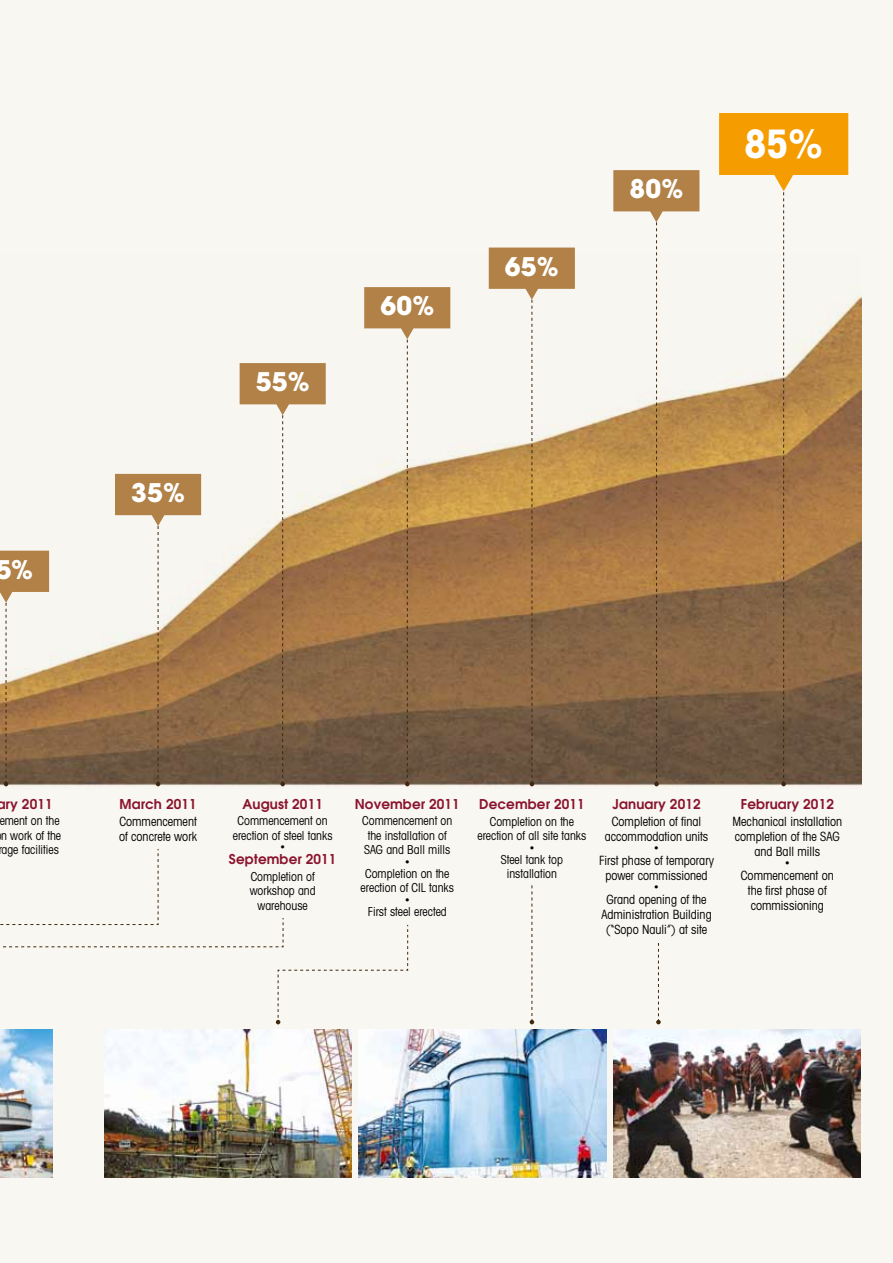
<style>
.page{position:relative;width:893px;height:1263px;background:#f9f7f2}
.page>*{position:absolute;margin:0;border:0;box-sizing:border-box;transform-origin:0 0}
.t1{font:700 condensed 39.3px "Avant Garde";color:#fff}
.t2{font:700 25.5px "Avant Garde";letter-spacing:.01em;color:#fff}
.t3{font:600 13.5px "Avant Garde";letter-spacing:.01em;color:#8a142d}
.t4{font:condensed 12.75px/15px "Avant Garde";color:#000;text-align:center;scale:.95 1}
.t5{font:condensed 12.3px/14.5px "Avant Garde";color:#000;text-align:center;scale:.95 1}
.t6{font:300 9px "Frutiger";color:#000}
</style>
<div class="page">
<img style="left:0;top:254px;width:862px;height:533px">
<svg style="left:530px;top:885px;width:4px;height:139px"></svg>
<svg style="left:656px;top:943px;width:5px;height:81px"></svg>
<svg style="left:0;top:551px;width:49px;height:235px"></svg>
<svg style="left:115px;top:474px;width:86px;height:312px"></svg>
<svg style="left:240px;top:363px;width:86px;height:423px"></svg>
<svg style="left:364px;top:287px;width:86px;height:499px"></svg>
<svg style="left:489px;top:248px;width:86px;height:538px"></svg>
<svg style="left:613px;top:170px;width:86px;height:616px"></svg>
<svg style="left:719px;top:113px;width:129px;height:673px"></svg>
<img style="left:0;top:1029px;width:53px;height:149px">
<img style="left:104px;top:1029px;width:248px;height:149px">
<img style="left:613px;top:1029px;width:248px;height:149px">
<img style="left:359px;top:1029px;width:247px;height:149px">
<svg style="left:0;top:848px;width:408px;height:176px"></svg>
<h2 class="t2" style="left:-5px;top:553px;width:39px">5%</h2>
<h2 class="t2" style="left:131px;top:476px;width:55px">35%</h2>
<h2 class="t2" style="left:256px;top:365px;width:55px">55%</h2>
<h2 class="t2" style="left:380px;top:289px;width:55px">60%</h2>
<h2 class="t2" style="left:505px;top:250px;width:55px">65%</h2>
<h2 class="t2" style="left:629px;top:173px;width:55px">80%</h2>
<h1 class="t1" style="left:744px;top:118px;width:80px">85%</h1>
<p class="t3" style="left:-3px;top:795px;width:58px">ary 2011</p>
<p class="t5" style="left:-2px;top:813px;width:68px;text-align:left">ement on the n work of the rage facilities</p>
<p class="t3" style="left:119px;top:795px;width:79px">March 2011</p>
<p class="t4" style="left:119px;top:813px;width:84px;text-align:left">Commencement of concrete work</p>
<p class="t3" style="left:242px;top:795px;width:82px">August 2011</p>
<p class="t5" style="left:233px;top:813px;width:107px">Commencement on erection of steel tanks</p>
<p class="t6" style="left:280px;top:842px;width:6px">•</p>
<p class="t3" style="left:229px;top:850px;width:109px">September 2011</p>
<p class="t5" style="left:250px;top:868px;width:71px">Completion of workshop and warehouse</p>
<p class="t3" style="left:355px;top:795px;width:107px">November 2011</p>
<p class="t5" style="left:362px;top:813px;width:96px;text-align:left">Commencement on the installation of<br>SAG and Ball mills</p>
<p class="t6" style="left:405px;top:857px;width:6px">•</p>
<p class="t5" style="left:361px;top:866px;width:100px">Completion on the erection of CIL tanks</p>
<p class="t6" style="left:405px;top:895px;width:6px">•</p>
<p class="t5" style="left:368px;top:904px;width:85px">First steel erected</p>
<p class="t3" style="left:479px;top:795px;width:107px">December 2011</p>
<p class="t5" style="left:477px;top:813px;width:116px">Completion on the erection of all site tanks</p>
<p class="t6" style="left:530px;top:842px;width:6px">•</p>
<p class="t5" style="left:501px;top:852px;width:67px">Steel tank top installation</p>
<p class="t3" style="left:612px;top:795px;width:90px">January 2012</p>
<p class="t4" style="left:605px;top:813px;width:111px">Completion of final accommodation units</p>
<p class="t6" style="left:654px;top:843px;width:6px">•</p>
<p class="t4" style="left:599px;top:852px;width:123px">First phase of temporary power commissioned</p>
<p class="t6" style="left:654px;top:882px;width:6px">•</p>
<p class="t4" style="left:601px;top:891px;width:118px">Grand opening of the<br>Administration Building (“Sopo Nauli”) at site</p>
<p class="t3" style="left:741px;top:795px;width:95px">February 2012</p>
<p class="t4" style="left:732px;top:813px;width:117px">Mechanical installation completion of the SAG and Ball mills</p>
<p class="t6" style="left:785px;top:858px;width:6px">•</p>
<p class="t4" style="left:741px;top:867px;width:99px">Commencement on the first phase of commissioning</p>
</div>
